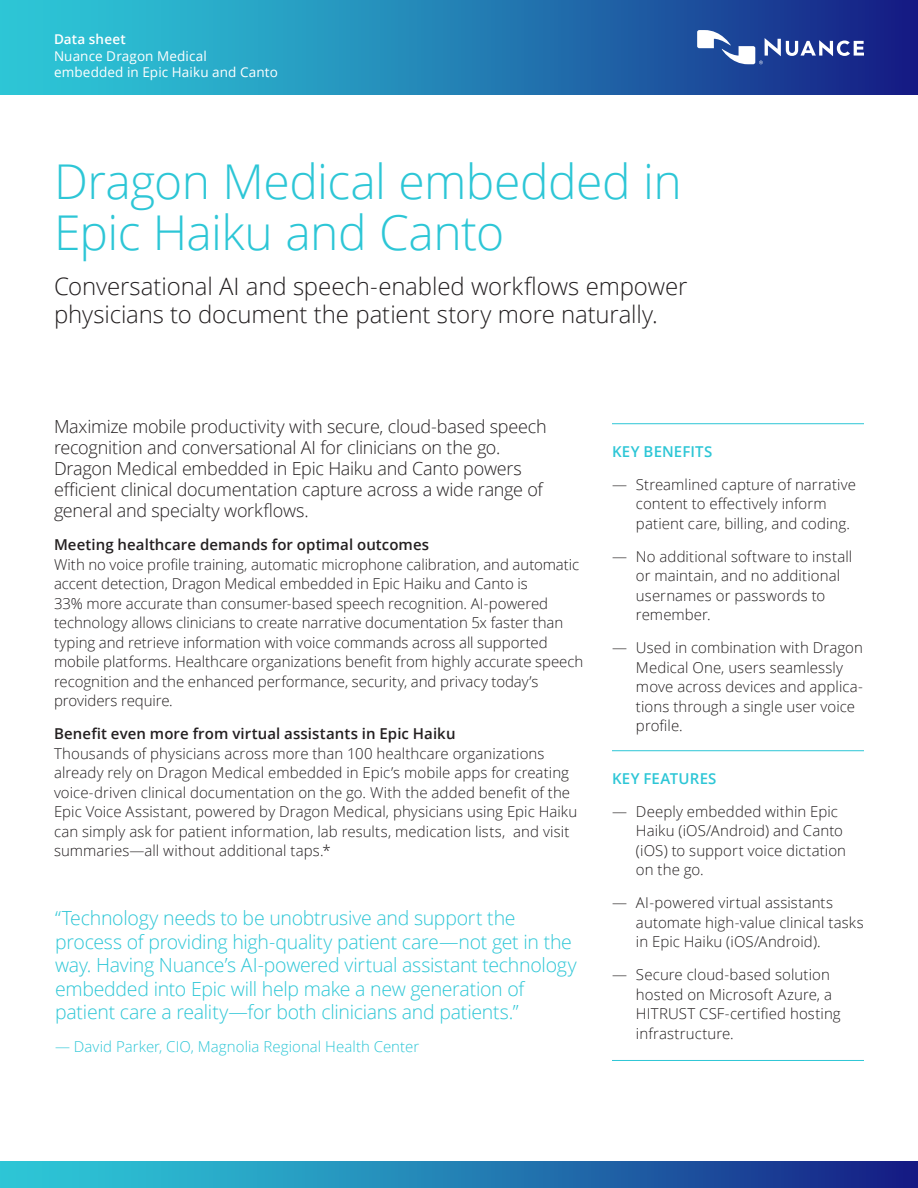
<style>
.page{position:relative;width:918px;height:1188px;background:#fff}
.page>*{position:absolute;margin:0;border:0;box-sizing:border-box;transform-origin:0 0}
.Headline_32_34{font:300 48px/51px "Open Sans";letter-spacing:-.01em;color:#2dc6d6}
.Subhead_16_19{font:300 24px/28.5px "Open Sans";letter-spacing:-.005em;color:#231f20}
.Nuance_provides_a_mo{font:300 19.5px/23.4px "Open Sans";letter-spacing:-.015em;color:#2dc6d6}
.Intro_Text_12_14{font:300 18px/21px "Open Sans";letter-spacing:-.015em;color:#231f20}
.Nuance_provides_a_mo-2{font:300 15px/19.5px "Open Sans";letter-spacing:.005em;color:#231f20}
.Body_Text_Subhead_10{font:600 15px "Open Sans";letter-spacing:.005em;color:#231f20}
.SideBar_text_10_13_w{font:300 15px "Open Sans";letter-spacing:.005em;color:#2dc6d6}
.HIGHLIGHTS_10_13_w_r{font:600 15px "Open Sans";letter-spacing:.015em;color:#2dc6d6}
.Product_Offering_Nam{font:13.5px "Open Sans";letter-spacing:.01em;color:#fff}
.Data_sheet_9_11{font:600 13.5px "Open Sans";letter-spacing:.01em;color:#fff}
</style>
<div class="page">
<div style="left:0;top:1161px;width:918px;height:27px;background:linear-gradient(to right,#2fd4dd,#162388)"></div>
<div style="left:0;top:0;width:918px;height:94px;background:linear-gradient(to right,#2fd4dd,#162388)"></div>
<hr style="left:612px;top:423px;width:252px;height:1px;background:#2dc6d6">
<hr style="left:612px;top:750px;width:252px;height:1px;background:#2dc6d6">
<hr style="left:612px;top:1060px;width:252px;height:1px;background:#2dc6d6">
<svg style="left:697px;top:30px;width:167px;height:34px"></svg>
<p class="Data_sheet_9_11" style="left:54px;top:30px;width:73px">Data sheet</p>
<p class="Product_Offering_Nam" style="left:54px;top:47px;width:154px">Nuance Dragon Medical</p>
<p class="Product_Offering_Nam" style="left:54px;top:63px;width:225px">embedded in Epic Haiku and Canto</p>
<p class="Headline_32_34" style="left:54px;top:155px;width:629px">Dragon Medical embedded in<br>Epic Haiku and Canto</p>
<p class="Subhead_16_19" style="left:54px;top:271px;width:635px">Conversational AI and speech-enabled workflows empower physicians to document the patient story more naturally.</p>
<p class="Intro_Text_12_14" style="left:54px;top:416px;width:494px">Maximize mobile productivity with secure, cloud-based speech recognition and conversational AI for clinicians on the go.<br>Dragon Medical embedded in Epic Haiku and Canto powers efficient clinical documentation capture across a wide range of general and specialty workflows.</p>
<p class="Body_Text_Subhead_10" style="left:54px;top:535px;width:377px">Meeting healthcare demands for optimal outcomes</p>
<p class="Nuance_provides_a_mo-2" style="left:54px;top:554px;width:531px">With no voice profile training, automatic microphone calibration, and automatic accent detection, Dragon Medical embedded in Epic Haiku and Canto is<br>33% more accurate than consumer-based speech recognition. AI-powered technology allows clinicians to create narrative documentation 5x faster than typing and retrieve information with voice commands across all supported mobile platforms. Healthcare organizations benefit from highly accurate speech recognition and the enhanced performance, security, and privacy today’s providers require.</p>
<p class="Body_Text_Subhead_10" style="left:54px;top:724px;width:403px">Benefit even more from virtual assistants in Epic Haiku</p>
<p class="Nuance_provides_a_mo-2" style="left:54px;top:743px;width:525px">Thousands of physicians across more than 100 healthcare organizations already rely on Dragon Medical embedded in Epic’s mobile apps for creating voice-driven clinical documentation on the go. With the added benefit of the Epic Voice Assistant, powered by Dragon Medical, physicians using Epic Haiku can simply ask for patient information, lab results, medication lists, and visit summaries—all without additional taps.*</p>
<p class="Nuance_provides_a_mo" style="left:55px;top:906px;width:523px">“Technology needs to be unobtrusive and support the process of providing high-quality patient care—not get in the way. Having Nuance’s AI-powered virtual assistant technology embedded into Epic will help make a new generation of patient care a reality—for both clinicians and patients.”</p>
<p class="SideBar_text_10_13_w" style="left:55px;top:1036px;width:366px">— David Parker, CIO, Magnolia Regional Health Center</p>
<p class="HIGHLIGHTS_10_13_w_r" style="left:612px;top:441px;width:102px">KEY BENEFITS</p>
<p class="Nuance_provides_a_mo-2" style="left:636px;top:474px;width:222px;text-indent:-24px">— Streamlined capture of narrative content to effectively inform patient care, billing, and coding.</p>
<p class="Nuance_provides_a_mo-2" style="left:636px;top:546px;width:218px;text-indent:-24px">— No additional software to install or maintain, and no additional usernames or passwords to remember.</p>
<p class="Nuance_provides_a_mo-2" style="left:636px;top:637px;width:228px;text-indent:-24px">— Used in combination with Dragon<br>Medical One, users seamlessly move across devices and applica&shy;tions through a single user voice profile.</p>
<p class="HIGHLIGHTS_10_13_w_r" style="left:612px;top:768px;width:106px">KEY FEATURES</p>
<p class="Nuance_provides_a_mo-2" style="left:636px;top:801px;width:212px;text-indent:-24px">— Deeply embedded within Epic<br>Haiku (iOS/Android) and Canto (iOS) to support voice dictation on the go.</p>
<p class="Nuance_provides_a_mo-2" style="left:636px;top:892px;width:229px;text-indent:-24px">— AI-powered virtual assistants automate high-value clinical tasks in Epic Haiku (iOS/Android).</p>
<p class="Nuance_provides_a_mo-2" style="left:636px;top:964px;width:206px;text-indent:-24px">— Secure cloud-based solution hosted on Microsoft Azure, a<br>HITRUST CSF-certified hosting infrastructure.</p>
</div>
